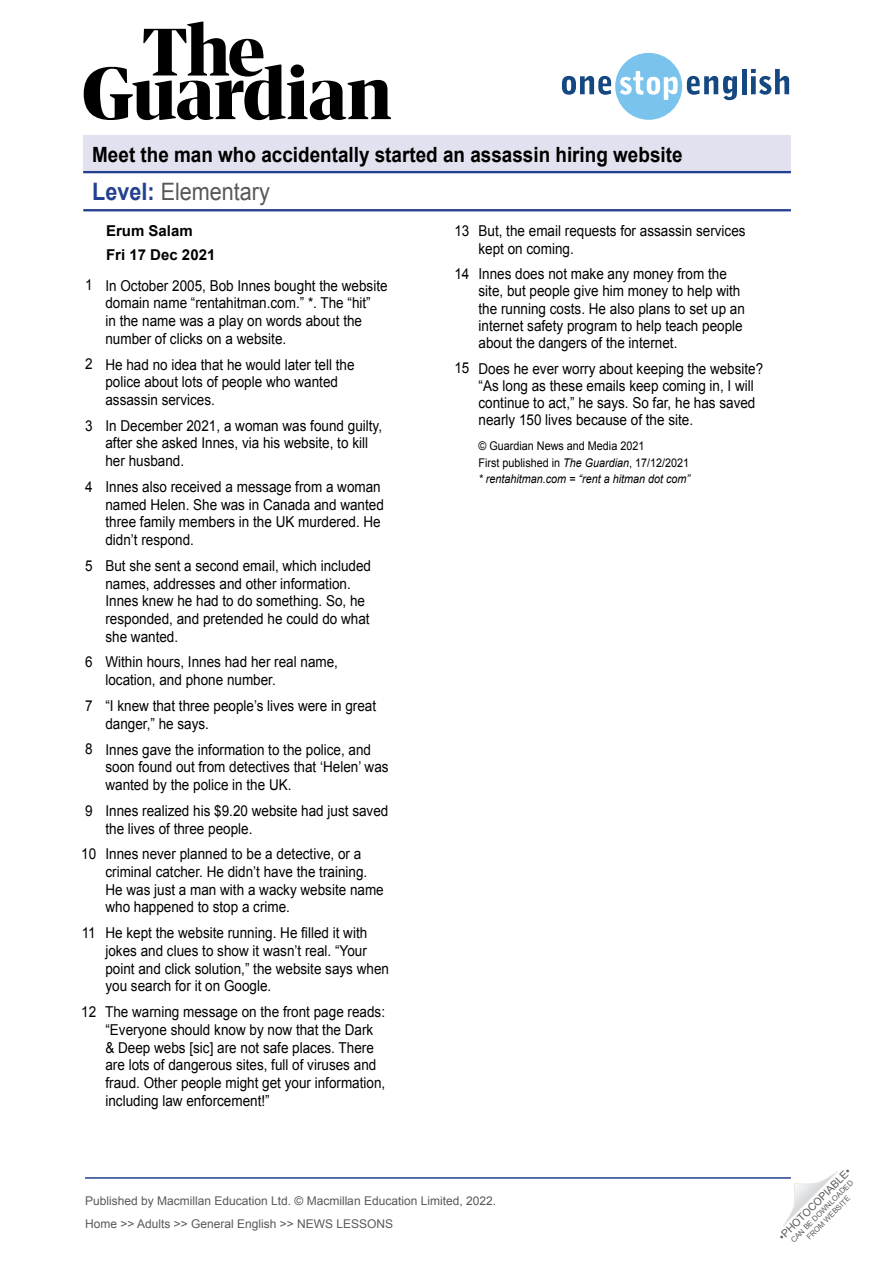
<style>
.page{position:relative;width:893px;height:1263px;background:#fff}
.page>*{position:absolute;margin:0;border:0;box-sizing:border-box;transform-origin:0 0}
.t1{font:24px "Arial";color:#58585a;scale:.9 1}
.t2{font:700 21px "Arial";color:#000;scale:.9 1}
.Article__Body_text{font:15px/17.7px "Arial";color:#000;scale:.9 1}
.Article__Main_subtit{font:700 15px "Arial";color:#000}
.t3{font:12px/23px "Arial";color:#58595b}
.Article__FT_copyrigh{font:12px "Arial";color:#000;scale:.9 1}
.Article__FT_copyrigh-2{font:italic 12px "Arial";color:#000;scale:.9 1}
.t4{font:10.5px "Arial";color:#58595b}
.t5{font:7.5px/9px "Arial";color:#58595b;text-align:center}
.s1{font-weight:700;color:#23408f}
.s2{font-style:italic}
</style>
<div class="page">
<hr style="left:83px;top:209px;width:708px;height:2px;background:#23408f">
<svg style="left:84px;top:22px;width:307px;height:98px"></svg>
<svg style="left:562px;top:53px;width:175px;height:67px"></svg>
<hr style="left:742px;top:69px;width:4px;height:25px;background:#154780">
<svg style="left:751px;top:69px;width:38px;height:26px"></svg>
<div style="left:83px;top:136px;width:708px;height:37px;background:#e1e1ef"></div>
<hr style="left:83px;top:171px;width:708px;height:2px;background:#23408f">
<svg style="left:783px;top:1171px;width:55px;height:55px"></svg>
<hr style="left:85px;top:1177px;width:706px;height:2px;background:#23408f">
<h2 class="t2" style="left:92px;top:141px;width:657px">Meet the man who accidentally started an assassin hiring website</h2>
<h1 class="t1" style="left:92px;top:176px;width:199px"><span class="s1">Level:</span> Elementary</h1>
<p class="Article__Body_text" style="left:85px;top:276px;width:10px">1</p>
<p class="Article__Body_text" style="left:85px;top:355px;width:10px">2</p>
<p class="Article__Body_text" style="left:85px;top:417px;width:10px">3</p>
<p class="Article__Body_text" style="left:85px;top:478px;width:10px">4</p>
<p class="Article__Body_text" style="left:85px;top:557px;width:10px">5</p>
<p class="Article__Body_text" style="left:85px;top:653px;width:10px">6</p>
<p class="Article__Body_text" style="left:85px;top:697px;width:10px">7</p>
<p class="Article__Body_text" style="left:85px;top:740px;width:10px">8</p>
<p class="Article__Body_text" style="left:85px;top:802px;width:10px">9</p>
<p class="Article__Body_text" style="left:81px;top:845px;width:18px">10</p>
<p class="Article__Body_text" style="left:82px;top:924px;width:17px">11</p>
<p class="Article__Body_text" style="left:81px;top:1003px;width:18px">12</p>
<p class="Article__Main_subtit" style="left:106px;top:221px;width:88px">Erum Salam</p>
<p class="Article__Main_subtit" style="left:106px;top:245px;width:111px">Fri 17 Dec 2021</p>
<p class="Article__Body_text" style="left:105px;top:277px;width:315px">In October 2005, Bob Innes bought the website domain name “rentahitman.com.” *. The “hit”<br>in the name was a play on words about the number of clicks on a website.</p>
<p class="Article__Body_text" style="left:105px;top:356px;width:278px">He had no idea that he would later tell the police about lots of people who wanted assassin services.</p>
<p class="Article__Body_text" style="left:105px;top:417px;width:309px">In December 2021, a woman was found guilty, after she asked Innes, via his website, to kill her husband.</p>
<p class="Article__Body_text" style="left:105px;top:478px;width:311px">Innes also received a message from a woman named Helen. She was in Canada and wanted three family members in the UK murdered. He didn’t respond.</p>
<p class="Article__Body_text" style="left:105px;top:557px;width:297px">But she sent a second email, which included names, addresses and other information.<br>Innes knew he had to do something. So, he responded, and pretended he could do what she wanted.</p>
<p class="Article__Body_text" style="left:105px;top:653px;width:260px">Within hours, Innes had her real name, location, and phone number.</p>
<p class="Article__Body_text" style="left:105px;top:697px;width:302px">“I knew that three people’s lives were in great danger,” he says.</p>
<p class="Article__Body_text" style="left:105px;top:741px;width:316px">Innes gave the information to the police, and soon found out from detectives that ‘Helen’ was wanted by the police in the UK.</p>
<p class="Article__Body_text" style="left:105px;top:802px;width:316px">Innes realized his $9.20 website had just saved the lives of three people.</p>
<p class="Article__Body_text" style="left:105px;top:845px;width:311px">Innes never planned to be a detective, or a criminal catcher. He didn’t have the training.<br>He was just a man with a wacky website name who happened to stop a crime.</p>
<p class="Article__Body_text" style="left:105px;top:924px;width:317px">He kept the website running. He filled it with jokes and clues to show it wasn’t real. “Your point and click solution,” the website says when you search for it on Google.</p>
<p class="Article__Body_text" style="left:105px;top:1003px;width:313px">The warning message on the front page reads: “Everyone should know by now that the Dark &amp; Deep webs [sic] are not safe places. There are lots of dangerous sites, full of viruses and fraud. Other people might get your information, including law enforcement!”</p>
<p class="Article__Body_text" style="left:454px;top:222px;width:18px">13</p>
<p class="Article__Body_text" style="left:454px;top:265px;width:18px">14</p>
<p class="Article__Body_text" style="left:454px;top:359px;width:18px">15</p>
<p class="Article__Body_text" style="left:478px;top:222px;width:298px;line-height:17.2px">But, the email requests for assassin services kept on coming.</p>
<p class="Article__Body_text" style="left:478px;top:265px;width:297px;line-height:17.2px">Innes does not make any money from the site, but people give him money to help with the running costs. He also plans to set up an internet safety program to help teach people about the dangers of the internet.</p>
<p class="Article__Body_text" style="left:478px;top:360px;width:318px;line-height:17.2px">Does he ever worry about keeping the website? “As long as these emails keep coming in, I will continue to act,” he says. So far, he has saved nearly 150 lives because of the site.</p>
<p class="Article__FT_copyrigh" style="left:478px;top:438px;width:186px">© Guardian News and Media 2021</p>
<p class="Article__FT_copyrigh" style="left:478px;top:454px;width:236px">First published in <span class="s2">The Guardian</span>, 17/12/2021</p>
<p class="Article__FT_copyrigh-2" style="left:478px;top:471px;width:237px">* rentahitman.com = “rent a hitman dot com”</p>
<p class="t3" style="left:85px;top:1189px;width:413px">Published by Macmillan Education Ltd. © Macmillan Education Limited, 2022.<br>Home &gt;&gt; Adults &gt;&gt; General English &gt;&gt; NEWS LESSONS</p>
<p class="t4" style="left:776px;top:1233px;width:99px;rotate:-45deg">•PHOTOCOPIABLE•</p>
<p class="t5" style="left:789px;top:1238px;width:86px;rotate:-45deg">CAN BE DOWNLOADED<br>FROM WEBSITE</p>
</div>
